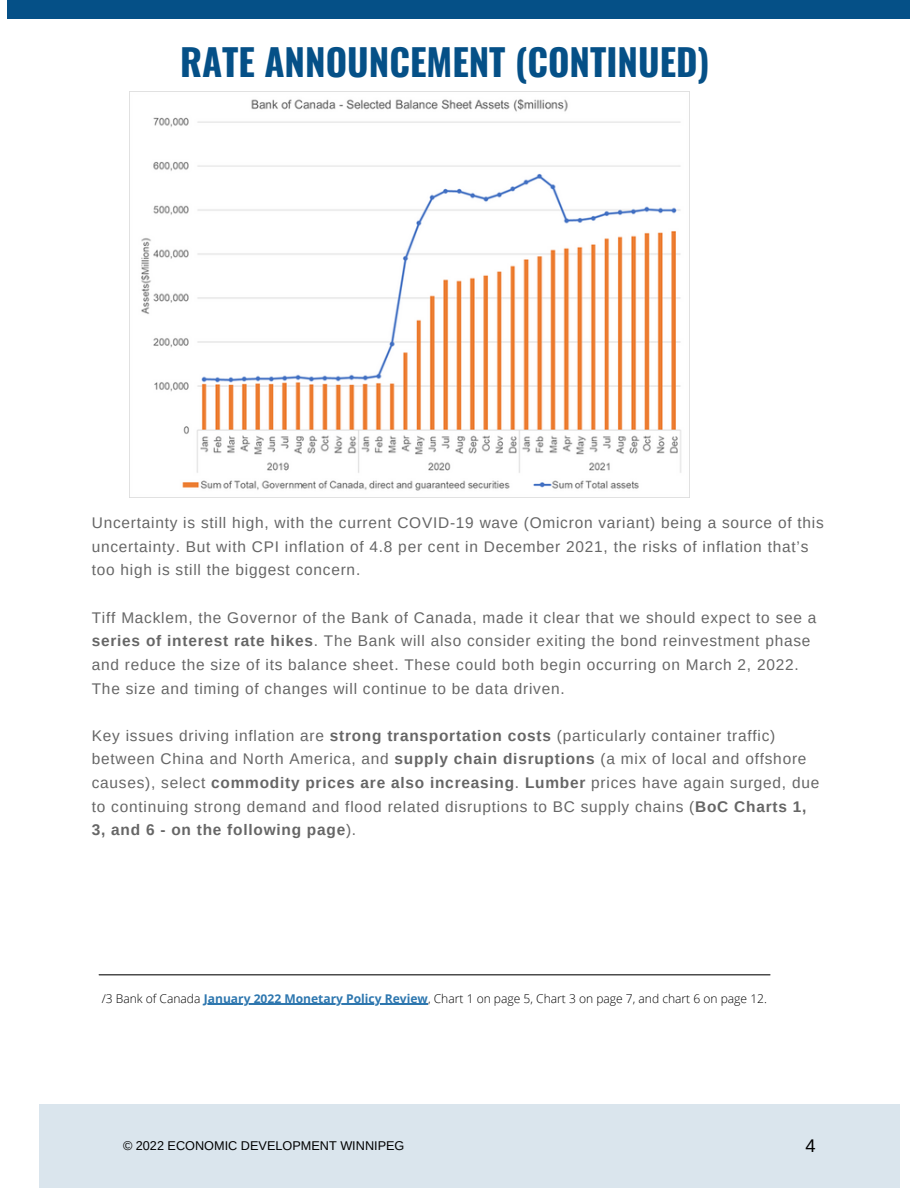
<style>
.page{position:relative;width:918px;height:1188px;background:#fff}
.page>*{position:absolute;margin:0;border:0;box-sizing:border-box;transform-origin:0 0}
.t1{font:700 36.75px "Oswald";color:#055087}
.t2{font:18.3px "Arimo";color:#000}
.t3{font:15.45px/23.7px "Arimo";letter-spacing:.05em;color:#666}
.t4{font:12.75px "Arimo";color:#000}
.t5{font:300 12px "Open Sans";color:#000}
.s1{font-weight:700}
.s2{font-weight:700;color:#2e77af}
</style>
<div class="page">
<div style="left:8px;top:0;width:902px;height:19px;background:#055087"></div>
<div style="left:39px;top:1104px;width:861px;height:84px;background:#dae5ed"></div>
<hr style="left:204px;top:1004px;width:224px;height:1px;background:#2e77af">
<hr style="left:99px;top:974px;width:671px;height:1px;background:#000">
<img style="left:130px;top:99px;width:559px;height:399px">
<p class="t1" style="left:180px;top:33px;width:531px">RATE ANNOUNCEMENT (CONTINUED)</p>
<p class="t3" style="left:92px;top:511px;width:734px">Uncertainty is still high, with the current COVID-19 wave (Omicron variant) being a source of this uncertainty. But with CPI inflation of 4.8 per cent in December 2021, the risks of inflation that’s too high is still the biggest concern.</p>
<p class="t3" style="left:92px;top:605px;width:726px">Tiff Macklem, the Governor of the Bank of Canada, made it clear that we should expect to see a <span class="s1">series of interest rate hikes</span>. The Bank will also consider exiting the bond reinvestment phase and reduce the size of its balance sheet. These could both begin occurring on March 2, 2022.<br>The size and timing of changes will continue to be data driven.</p>
<p class="t3" style="left:92px;top:724px;width:729px">Key issues driving inflation are <span class="s1">strong transportation costs</span> (particularly container traffic) between China and North America, and <span class="s1">supply chain disruptions</span> (a mix of local and offshore causes), select <span class="s1">commodity prices are also increasing</span>. <span class="s1">Lumber</span> prices have again surged, due to continuing strong demand and flood related disruptions to BC supply chains (<span class="s1">BoC Charts 1, 3, and 6 - on the following page</span>).</p>
<p class="t5" style="left:102px;top:990px;width:667px">/3 Bank of Canada <span class="s2">January 2022 Monetary Policy Review</span>, Chart 1 on page 5, Chart 3 on page 7, and chart 6 on page 12.</p>
<p class="t4" style="left:123px;top:1138px;width:283px">© 2022 ECONOMIC DEVELOPMENT WINNIPEG</p>
<p class="t2" style="left:805px;top:1136px;width:12px">4</p>
</div>
